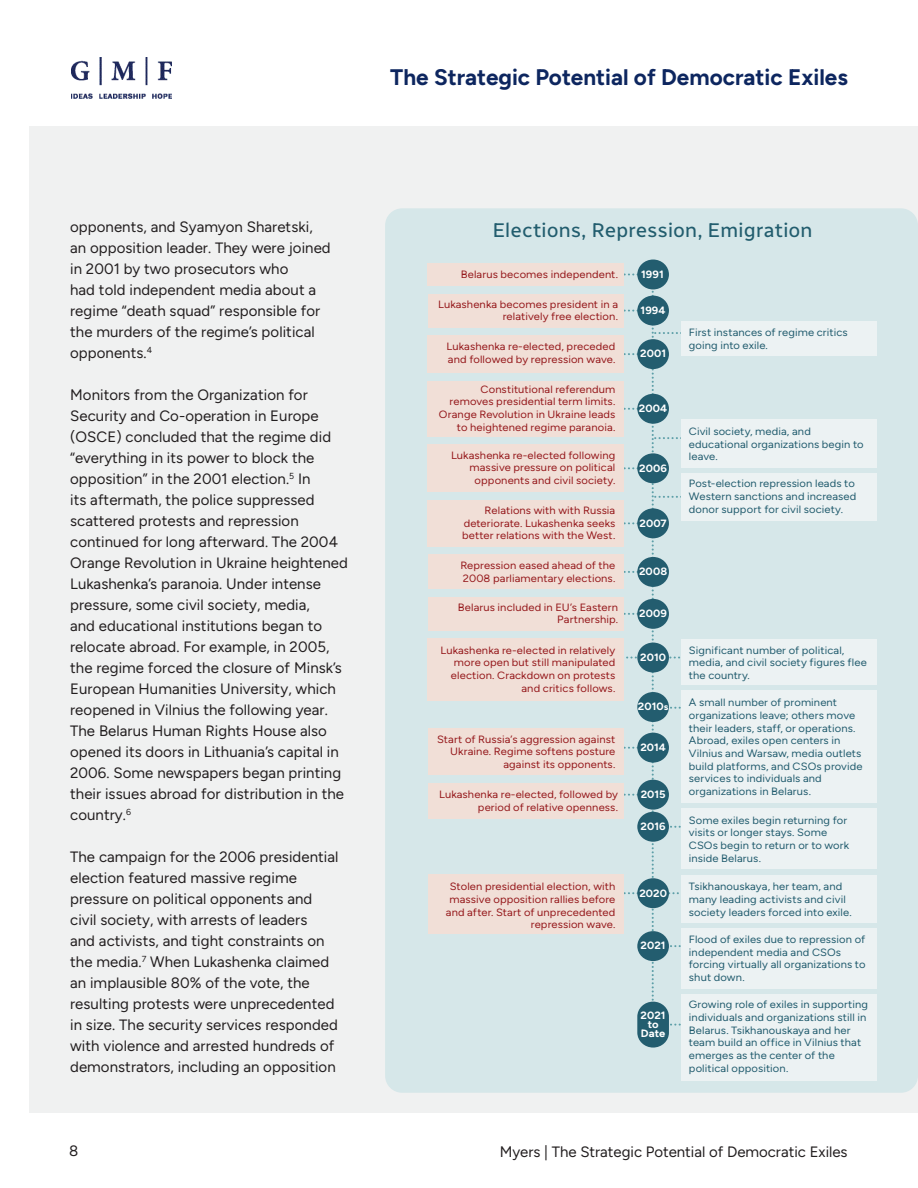
<style>
.page{position:relative;width:918px;height:1188px;background:#fff}
.page>*{position:absolute;margin:0;border:0;box-sizing:border-box;transform-origin:0 0}
.t1{font:700 22.5px "Figtree";color:#0d265f}
.t2{font:19.8px "Radio Canada";letter-spacing:-.01em;color:#225d6e;scale:1.06 1}
.Body{font:15px/21px "Figtree";letter-spacing:.005em;color:#231f20}
.t3{font:10.5px/12.6px "Figtree";letter-spacing:.01em;color:#235d6f;scale:1.06 1}
.t4{font:10.5px/12.6px "Figtree";letter-spacing:.01em;color:#961a1d;text-align:right;scale:1.06 1}
.t5{font:700 10.5px/9.3px "Figtree";letter-spacing:.005em;color:#fff;text-align:center;scale:1.06 1}
.s1{font-size:9.3px}
</style>
<div class="page">
<img style="left:72px;top:58px;width:99px;height:40px">
<div style="left:30px;top:126px;width:888px;height:987px;background:#f0f1f1"></div>
<div style="left:385px;top:208px;width:533px;height:885px;background:#d6e7e9;border-radius:17px"></div>
<div style="left:637px;top:260px;width:32px;height:29px;background:#235d6f;border-radius:50%"></div>
<div style="left:428px;top:263px;width:196px;height:23px;background:#f1dfd7"></div>
<div style="left:428px;top:294px;width:196px;height:33px;background:#f1dfd7"></div>
<div style="left:428px;top:335px;width:196px;height:38px;background:#f1dfd7"></div>
<div style="left:428px;top:381px;width:196px;height:56px;background:#f1dfd7"></div>
<div style="left:428px;top:500px;width:196px;height:47px;background:#f1dfd7"></div>
<div style="left:428px;top:555px;width:196px;height:34px;background:#f1dfd7"></div>
<div style="left:428px;top:597px;width:196px;height:33px;background:#f1dfd7"></div>
<div style="left:428px;top:639px;width:196px;height:62px;background:#f1dfd7"></div>
<div style="left:428px;top:729px;width:196px;height:46px;background:#f1dfd7"></div>
<div style="left:428px;top:783px;width:196px;height:36px;background:#f1dfd7"></div>
<div style="left:428px;top:875px;width:196px;height:59px;background:#f1dfd7"></div>
<div style="left:428px;top:445px;width:196px;height:47px;background:#f1dfd7"></div>
<div style="left:681px;top:322px;width:196px;height:34px;background:#ecf2f3"></div>
<div style="left:681px;top:419px;width:196px;height:49px;background:#ecf2f3"></div>
<div style="left:681px;top:639px;width:196px;height:46px;background:#ecf2f3"></div>
<div style="left:681px;top:473px;width:196px;height:48px;background:#ecf2f3"></div>
<svg style="left:617px;top:273px;width:80px;height:753px"></svg>
<div style="left:681px;top:809px;width:196px;height:60px;background:#ecf2f3"></div>
<div style="left:681px;top:875px;width:196px;height:47px;background:#ecf2f3"></div>
<div style="left:681px;top:928px;width:196px;height:61px;background:#ecf2f3"></div>
<div style="left:681px;top:995px;width:196px;height:86px;background:#ecf2f3"></div>
<div style="left:681px;top:691px;width:196px;height:112px;background:#ecf2f3"></div>
<div style="left:637px;top:339px;width:32px;height:30px;background:#235d6f;border-radius:50%"></div>
<div style="left:637px;top:394px;width:32px;height:30px;background:#235d6f;border-radius:50%"></div>
<div style="left:637px;top:453px;width:32px;height:30px;background:#235d6f;border-radius:50%"></div>
<div style="left:637px;top:508px;width:32px;height:30px;background:#235d6f;border-radius:50%"></div>
<div style="left:637px;top:557px;width:32px;height:30px;background:#235d6f;border-radius:50%"></div>
<div style="left:637px;top:599px;width:32px;height:30px;background:#235d6f;border-radius:50%"></div>
<div style="left:637px;top:643px;width:32px;height:30px;background:#235d6f;border-radius:50%"></div>
<div style="left:637px;top:692px;width:32px;height:30px;background:#235d6f;border-radius:50%"></div>
<div style="left:637px;top:733px;width:32px;height:30px;background:#235d6f;border-radius:50%"></div>
<div style="left:637px;top:780px;width:32px;height:30px;background:#235d6f;border-radius:50%"></div>
<div style="left:637px;top:812px;width:32px;height:30px;background:#235d6f;border-radius:50%"></div>
<div style="left:637px;top:878px;width:32px;height:30px;background:#235d6f;border-radius:50%"></div>
<div style="left:637px;top:931px;width:32px;height:30px;background:#235d6f;border-radius:50%"></div>
<div style="left:637px;top:1002px;width:32px;height:46px;background:#235d6f;border-radius:15px"></div>
<h1 class="t1" style="left:390px;top:64px;width:459px">The Strategic Potential of Democratic Exiles</h1>
<p class="Body" style="left:70px;top:216px;width:262px">opponents, and Syamyon Sharetski, an opposition leader. They were joined in 2001 by two prosecutors who<br>had told independent media about a regime “death squad” responsible for the murders of the regime’s political opponents.<sup>4</sup></p>
<p class="Body" style="left:70px;top:384px;width:279px">Monitors from the Organization for Security and Co-operation in Europe (OSCE) concluded that the regime did “everything in its power to block the opposition” in the 2001 election.<sup>5</sup> In<br>its aftermath, the police suppressed scattered protests and repression continued for long afterward. The 2004<br>Orange Revolution in Ukraine heightened Lukashenka’s paranoia. Under intense pressure, some civil society, media,<br>and educational institutions began to relocate abroad. For example, in 2005, the regime forced the closure of Minsk’s European Humanities University, which reopened in Vilnius the following year.<br>The Belarus Human Rights House also opened its doors in Lithuania’s capital in 2006. Some newspapers began printing their issues abroad for distribution in the country.<sup>6</sup></p>
<p class="Body" style="left:70px;top:846px;width:270px">The campaign for the 2006 presidential election featured massive regime pressure on political opponents and civil society, with arrests of leaders<br>and activists, and tight constraints on the media.<sup>7</sup> When Lukashenka claimed an implausible 80% of the vote, the resulting protests were unprecedented in size. The security services responded with violence and arrested hundreds of demonstrators, including an opposition</p>
<p class="t2" style="left:492px;top:215px;width:304px">Elections, Repression, Emigration</p>
<p class="t4" style="left:461px;top:268px;width:150px">Belarus becomes independent.</p>
<p class="t4" style="left:438px;top:298px;width:171px">Lukashenka becomes president in a relatively free election.</p>
<p class="t4" style="left:446px;top:341px;width:161px;text-align:left">Lukashenka re-elected, preceded and followed by repression wave.</p>
<p class="t4" style="left:439px;top:383px;width:168px">Constitutional referendum removes presidential term limits.<br>Orange Revolution in Ukraine leads to heightened regime paranoia.</p>
<p class="t4" style="left:451px;top:449px;width:157px">Lukashenka re-elected following massive pressure on political opponents and civil society.</p>
<p class="t4" style="left:462px;top:504px;width:146px;text-align:justify;text-indent:22px">Relations with with Russia deteriorate. Lukashenka seeks better relations with the West.</p>
<p class="t4" style="left:460px;top:559px;width:148px;text-align:left">Repression eased ahead of the<br>2008 parliamentary elections.</p>
<p class="t4" style="left:458px;top:601px;width:153px">Belarus included in EU’s Eastern<br>Partnership.</p>
<p class="t4" style="left:440px;top:644px;width:167px">Lukashenka re-elected in relatively more open but still manipulated election. Crackdown on protests and critics follows.</p>
<p class="t4" style="left:437px;top:733px;width:170px">Start of Russia’s aggression against<br>Ukraine. Regime softens posture against its opponents.</p>
<p class="t4" style="left:439px;top:788px;width:170px">Lukashenka re-elected, followed by period of relative openness.</p>
<p class="t5" style="left:641px;top:269px;width:23px">1991</p>
<p class="t5" style="left:641px;top:305px;width:25px">1994</p>
<p class="t5" style="left:640px;top:349px;width:26px">2001</p>
<p class="t5" style="left:639px;top:404px;width:28px">2004</p>
<p class="t5" style="left:639px;top:463px;width:28px">2006</p>
<p class="t5" style="left:640px;top:518px;width:27px">2007</p>
<p class="t5" style="left:639px;top:567px;width:28px">2008</p>
<p class="t5" style="left:639px;top:609px;width:28px">2009</p>
<p class="t5" style="left:640px;top:652px;width:26px">2010</p>
<p class="t5" style="left:638px;top:702px;width:30px">2010<span class="s1">s</span></p>
<p class="t5" style="left:640px;top:742px;width:25px">2014</p>
<p class="t5" style="left:641px;top:790px;width:25px">2015</p>
<p class="t5" style="left:641px;top:822px;width:25px">2016</p>
<p class="t4" style="left:446px;top:880px;width:161px">Stolen presidential election, with massive opposition rallies before and after. Start of unprecedented repression wave.</p>
<p class="t5" style="left:639px;top:888px;width:28px">2020</p>
<p class="t5" style="left:641px;top:941px;width:25px">2021</p>
<p class="t5" style="left:641px;top:1010px;width:25px">2021 to<br>Date</p>
<p class="t3" style="left:689px;top:326px;width:151px">First instances of regime critics going into exile.</p>
<p class="t3" style="left:689px;top:425px;width:166px">Civil society, media, and educational organizations begin to leave.</p>
<p class="t3" style="left:689px;top:477px;width:159px">Post-election repression leads to<br>Western sanctions and increased donor support for civil society.</p>
<p class="t3" style="left:689px;top:644px;width:169px">Significant number of political, media, and civil society figures flee the country.</p>
<p class="t3" style="left:689px;top:696px;width:165px">A small number of prominent organizations leave; others move their leaders, staff, or operations.<br>Abroad, exiles open centers in<br>Vilnius and Warsaw, media outlets build platforms, and CSOs provide services to individuals and organizations in Belarus.</p>
<p class="t3" style="left:689px;top:814px;width:153px">Some exiles begin returning for visits or longer stays. Some<br>CSOs begin to return or to work inside Belarus.</p>
<p class="t3" style="left:689px;top:880px;width:155px">Tsikhanouskaya, her team, and many leading activists and civil society leaders forced into exile.</p>
<p class="t3" style="left:689px;top:933px;width:168px">Flood of exiles due to repression of independent media and CSOs forcing virtually all organizations to shut down.</p>
<p class="t3" style="left:689px;top:998px;width:171px">Growing role of exiles in supporting individuals and organizations still in<br>Belarus. Tsikhanouskaya and her team build an office in Vilnius that emerges as the center of the political opposition.</p>
<p class="Body" style="left:69px;top:1140px;width:11px">8</p>
<p class="Body" style="left:500px;top:1141px;width:349px">Myers | The Strategic Potential of Democratic Exiles</p>
</div>
